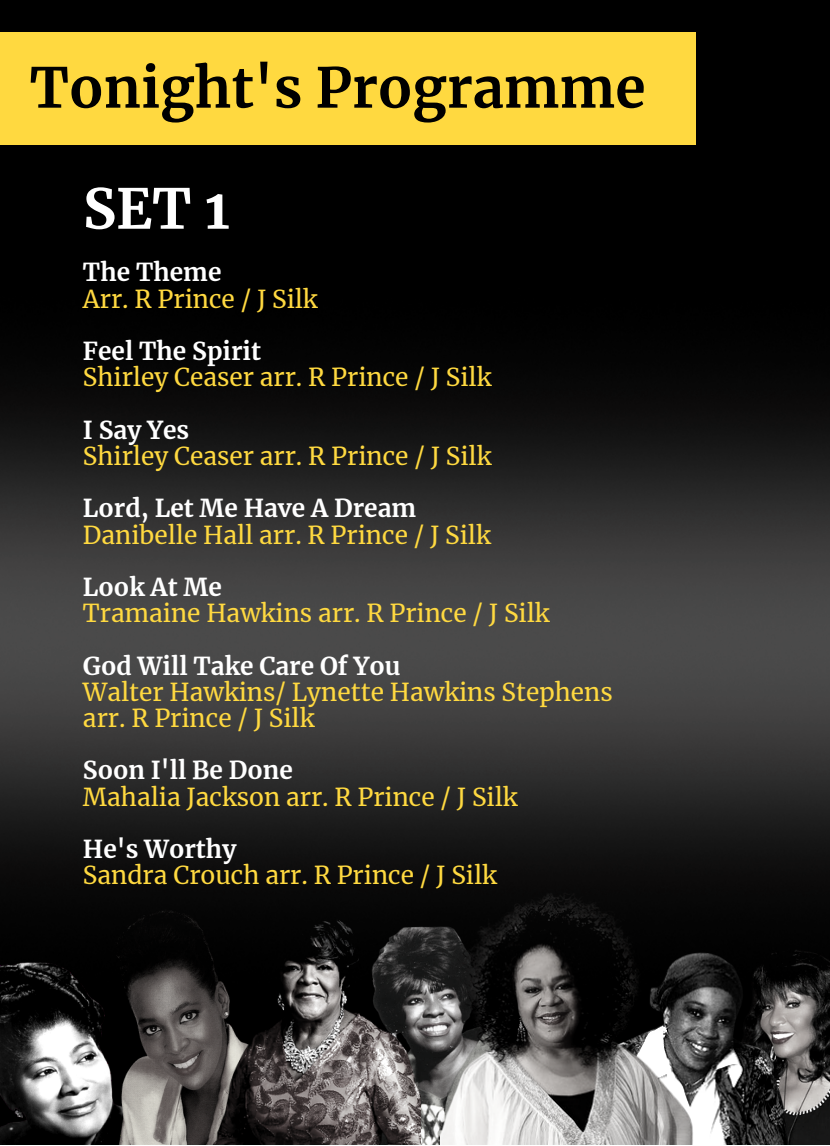
<style>
.page{position:relative;width:830px;height:1146px;background:#fff}
.page>*{position:absolute;margin:0;border:0;box-sizing:border-box;transform-origin:0 0}
.t1{font:700 55.12px "Merriweather";color:#000}
.t2{font:700 55.12px "Merriweather";color:#fff}
.t3{font:24.5px/26.2px "Merriweather";color:#ffd940}
.t4{font:700 24.5px "Merriweather";color:#fff}
</style>
<div class="page">
<div style="left:0;top:0;width:829px;height:1143px;background:#000"></div>
<img style="left:420px;top:984px;width:20px;height:160px">
<img style="left:0;top:984px;width:109px;height:160px">
<img style="left:109px;top:984px;width:95px;height:160px">
<img style="left:204px;top:984px;width:216px;height:160px">
<img style="left:810px;top:984px;width:19px;height:160px">
<img style="left:756px;top:984px;width:54px;height:160px">
<img style="left:440px;top:984px;width:316px;height:160px">
<img style="left:0;top:389px;width:829px;height:595px">
<div style="left:0;top:32px;width:696px;height:112px;background:#ffd940"></div>
<h1 class="t1" style="left:30px;top:53px;width:617px">Tonight's Programme</h1>
<h1 class="t2" style="left:83px;top:174px;width:148px">SET 1</h1>
<p class="t4" style="left:83px;top:257px;width:140px">The Theme</p>
<p class="t3" style="left:83px;top:286px;width:236px">Arr. R Prince / J Silk</p>
<p class="t4" style="left:83px;top:336px;width:179px">Feel The Spirit</p>
<p class="t3" style="left:83px;top:364px;width:410px">Shirley Ceaser arr. R Prince / J Silk</p>
<p class="t4" style="left:83px;top:415px;width:108px">I Say Yes</p>
<p class="t3" style="left:83px;top:443px;width:410px">Shirley Ceaser arr. R Prince / J Silk</p>
<p class="t4" style="left:83px;top:493px;width:335px">Lord, Let Me Have A Dream</p>
<p class="t3" style="left:83px;top:522px;width:409px">Danibelle Hall arr. R Prince / J Silk</p>
<p class="t4" style="left:83px;top:572px;width:140px">Look At Me</p>
<p class="t3" style="left:83px;top:600px;width:468px">Tramaine Hawkins arr. R Prince / J Silk</p>
<p class="t4" style="left:83px;top:650px;width:319px">God Will Take Care Of You</p>
<p class="t3" style="left:83px;top:679px;width:531px">Walter Hawkins/ Lynette Hawkins Stephens arr. R Prince / J Silk</p>
<p class="t4" style="left:83px;top:755px;width:211px">Soon I'll Be Done</p>
<p class="t3" style="left:83px;top:784px;width:436px">Mahalia Jackson arr. R Prince / J Silk</p>
<p class="t4" style="left:83px;top:834px;width:155px">He's Worthy</p>
<p class="t3" style="left:83px;top:862px;width:415px">Sandra Crouch arr. R Prince / J Silk</p>
</div>
